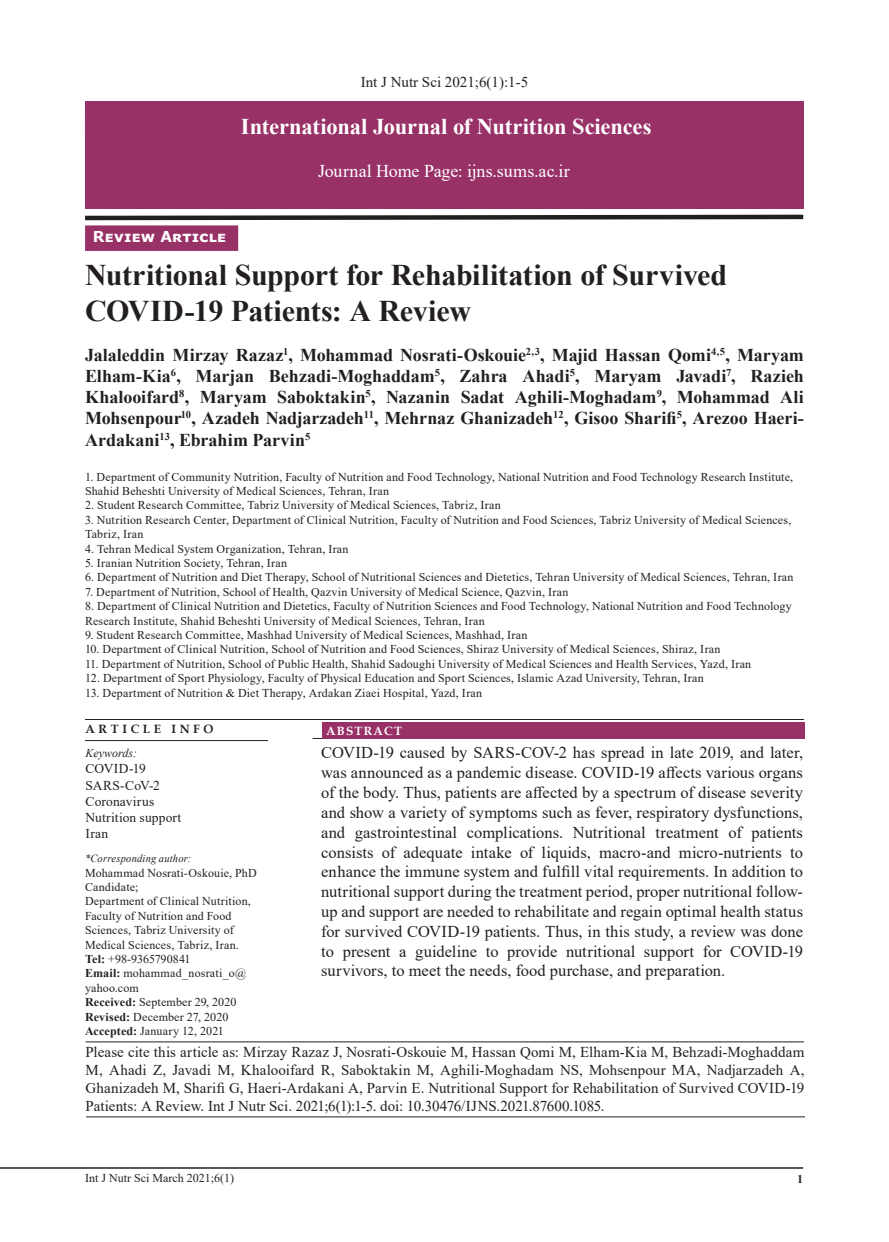
<style>
.page{position:relative;width:889px;height:1242px;background:#fff}
.page>*{position:absolute;margin:0;border:0;box-sizing:border-box;transform-origin:0 0}
.t1{font:700 30px/36px "Times New Roman";letter-spacing:-.01em;color:#231f20}
.t2{font:700 22.5px "Times New Roman";letter-spacing:-.005em;color:#fff}
.t3{font:700 18px/21px "Times New Roman";color:#231f20;text-align:justify}
.t4{font:18px "Times New Roman";color:#fff}
.t5{font:16.5px/19.8px "Times New Roman";letter-spacing:.005em;color:#231f20;text-align:justify}
.t6{font:15px/18px "Times New Roman";color:#231f20;text-align:justify}
.t7{font:700 15px "Verdana";letter-spacing:.015em;color:#fff}
.t8{font:13.5px/16.2px "Times New Roman";letter-spacing:.01em;color:#231f20}
.t9{font:12px/14.4px "Times New Roman";letter-spacing:.015em;color:#231f20}
.t10{font:700 12px "Book Antiqua";letter-spacing:.3em;color:#231f20}
.t11{font:italic 12px "Times New Roman";color:#231f20}
.t12{font:700 12px "Book Antiqua";letter-spacing:.1em;color:#fff}
.t13{font:700 12px "Times New Roman";color:#231f20}
.t14{font:italic 10.95px "Times New Roman";letter-spacing:.015em;color:#231f20;scale:.96 1}
.s1{font-weight:700}
</style>
<div class="page">
<hr style="left:0;top:1167px;width:803px;height:1px;background:#231f20">
<hr style="left:85px;top:719px;width:719px;height:1px;background:#231f20">
<hr style="left:85px;top:740px;width:183px;height:1px;background:#231f20">
<div style="left:85px;top:225px;width:153px;height:26px;background:#983166"></div>
<hr style="left:313px;top:738px;width:491px;height:1px;background:#231f20">
<div style="left:322px;top:722px;width:482px;height:17px;background:#983166"></div>
<hr style="left:86px;top:1041px;width:718px;height:1px;background:#231f20">
<div style="left:85px;top:101px;width:718px;height:107px;background:#983166"></div>
<svg style="left:85px;top:214px;width:719px;height:7px"></svg>
<hr style="left:86px;top:1116px;width:719px;height:1px;background:#231f20">
<p class="t6" style="left:361px;top:72px;width:169px">Int J Nutr Sci 2021;6(1):1-5</p>
<h2 class="t2" style="left:241px;top:110px;width:412px">International Journal of Nutrition Sciences</h2>
<h3 class="t4" style="left:318px;top:158px;width:253px">Journal Home Page: ijns.sums.ac.ir</h3>
<p class="t7" style="left:93px;top:226px;width:135px">Review Article</p>
<h1 class="t1" style="left:85px;top:255px;width:643px">Nutritional Support for Rehabilitation of Survived<br>COVID-19 Patients: A Review</h1>
<p class="t3" style="left:85px;top:344px;width:720px">Jalaleddin Mirzay Razaz<sup>1</sup>, Mohammad Nosrati-Oskouie<sup>2,3</sup>, Majid Hassan Qomi<sup>4,5</sup>, Maryam Elham-Kia<sup>6</sup>, Marjan Behzadi-Moghaddam<sup>5</sup>, Zahra Ahadi<sup>5</sup>, Maryam Javadi<sup>7</sup>, Razieh Khalooifard<sup>8</sup>, Maryam Saboktakin<sup>5</sup>, Nazanin Sadat Aghili-Moghadam<sup>9</sup>, Mohammad Ali Mohsenpour<sup>10</sup>, Azadeh Nadjarzadeh<sup>11</sup>, Mehrnaz Ghanizadeh<sup>12</sup>, Gisoo Sharifi<sup>5</sup>, Arezoo Haeri-Ardakani<sup>13</sup>, Ebrahim Parvin<sup>5</sup></p>
<p class="t9" style="left:85px;top:469px;width:709px">1. Department of Community Nutrition, Faculty of Nutrition and Food Technology, National Nutrition and Food Technology Research Institute,<br>Shahid Beheshti University of Medical Sciences, Tehran, Iran</p>
<p class="t9" style="left:85px;top:498px;width:417px">2. Student Research Committee, Tabriz University of Medical Sciences, Tabriz, Iran</p>
<p class="t9" style="left:85px;top:512px;width:708px">3. Nutrition Research Center, Department of Clinical Nutrition, Faculty of Nutrition and Food Sciences, Tabriz University of Medical Sciences,<br>Tabriz, Iran</p>
<p class="t9" style="left:85px;top:541px;width:265px">4. Tehran Medical System Organization, Tehran, Iran</p>
<p class="t9" style="left:85px;top:555px;width:204px">5. Iranian Nutrition Society, Tehran, Iran</p>
<p class="t9" style="left:85px;top:570px;width:710px">6. Department of Nutrition and Diet Therapy, School of Nutritional Sciences and Dietetics, Tehran University of Medical Sciences, Tehran, Iran</p>
<p class="t9" style="left:85px;top:584px;width:485px">7. Department of Nutrition, School of Health, Qazvin University of Medical Science, Qazvin, Iran</p>
<p class="t9" style="left:85px;top:598px;width:708px">8. Department of Clinical Nutrition and Dietetics, Faculty of Nutrition Sciences and Food Technology, National Nutrition and Food Technology<br>Research Institute, Shahid Beheshti University of Medical Sciences, Tehran, Iran</p>
<p class="t9" style="left:85px;top:627px;width:444px">9. Student Research Committee, Mashhad University of Medical Sciences, Mashhad, Iran</p>
<p class="t9" style="left:85px;top:642px;width:637px">10. Department of Clinical Nutrition, School of Nutrition and Food Sciences, Shiraz University of Medical Sciences, Shiraz, Iran</p>
<p class="t9" style="left:85px;top:656px;width:667px">11. Department of Nutrition, School of Public Health, Shahid Sadoughi University of Medical Sciences and Health Services, Yazd, Iran</p>
<p class="t9" style="left:85px;top:670px;width:620px">12. Department of Sport Physiology, Faculty of Physical Education and Sport Sciences, Islamic Azad University, Tehran, Iran</p>
<p class="t9" style="left:85px;top:685px;width:399px">13. Department of Nutrition &amp; Diet Therapy, Ardakan Ziaei Hospital, Yazd, Iran</p>
<p class="t10" style="left:86px;top:720px;width:129px">ARTICLE INFO</p>
<p class="t12" style="left:326px;top:723px;width:77px">ABSTRACT</p>
<p class="t5" style="left:321px;top:742px;width:483px">COVID-19 caused by SARS-COV-2 has spread in late 2019, and later, was announced as a pandemic disease. COVID-19 affects various organs of the body. Thus, patients are affected by a spectrum of disease severity and show a variety of symptoms such as fever, respiratory dysfunctions, and gastrointestinal complications. Nutritional treatment of patients consists of adequate intake of liquids, macro-and micro-nutrients to enhance the immune system and fulfill vital requirements. In addition to nutritional support during the treatment period, proper nutritional follow&shy;up and support are needed to rehabilitate and regain optimal health status for survived COVID-19 patients. Thus, in this study, a review was done to present a guideline to provide nutritional support for COVID-19 survivors, to meet the needs, food purchase, and preparation.</p>
<p class="t11" style="left:86px;top:745px;width:53px">Keywords:</p>
<p class="t8" style="left:86px;top:760px;width:97px">COVID-19<br>SARS-CoV-2<br>Coronavirus<br>Nutrition support<br>Iran</p>
<p class="t14" style="left:85px;top:851px;width:112px">*Corresponding author:</p>
<p class="t9" style="left:85px;top:865px;width:173px">Mohammad Nosrati-Oskouie, PhD<br>Candidate;<br>Department of Clinical Nutrition,<br>Faculty of Nutrition and Food<br>Sciences, Tabriz University of<br>Medical Sciences, Tabriz, Iran.<br><span class="s1">Tel:</span> +98-9365790841<br><span class="s1">Email:</span> mohammad_nosrati_o@ yahoo.com<br><span class="s1">Received:</span> September 29, 2020<br><span class="s1">Revised:</span> December 27, 2020<br><span class="s1">Accepted:</span> January 12, 2021</p>
<p class="t6" style="left:86px;top:1042px;width:720px">Please cite this article as: Mirzay Razaz J, Nosrati-Oskouie M, Hassan Qomi M, Elham-Kia M, Behzadi-Moghaddam M, Ahadi Z, Javadi M, Khalooifard R, Saboktakin M, Aghili-Moghadam NS, Mohsenpour MA, Nadjarzadeh A, Ghanizadeh M, Sharifi G, Haeri-Ardakani A, Parvin E. Nutritional Support for Rehabilitation of Survived COVID-19<br>Patients: A Review. Int J Nutr Sci. 2021;6(1):1-5. doi: 10.30476/IJNS.2021.87600.1085.</p>
<p class="t9" style="left:85px;top:1170px;width:150px">Int J Nutr Sci March 2021;6(1)</p>
<p class="t13" style="left:797px;top:1170px;width:7px">1</p>
</div>
